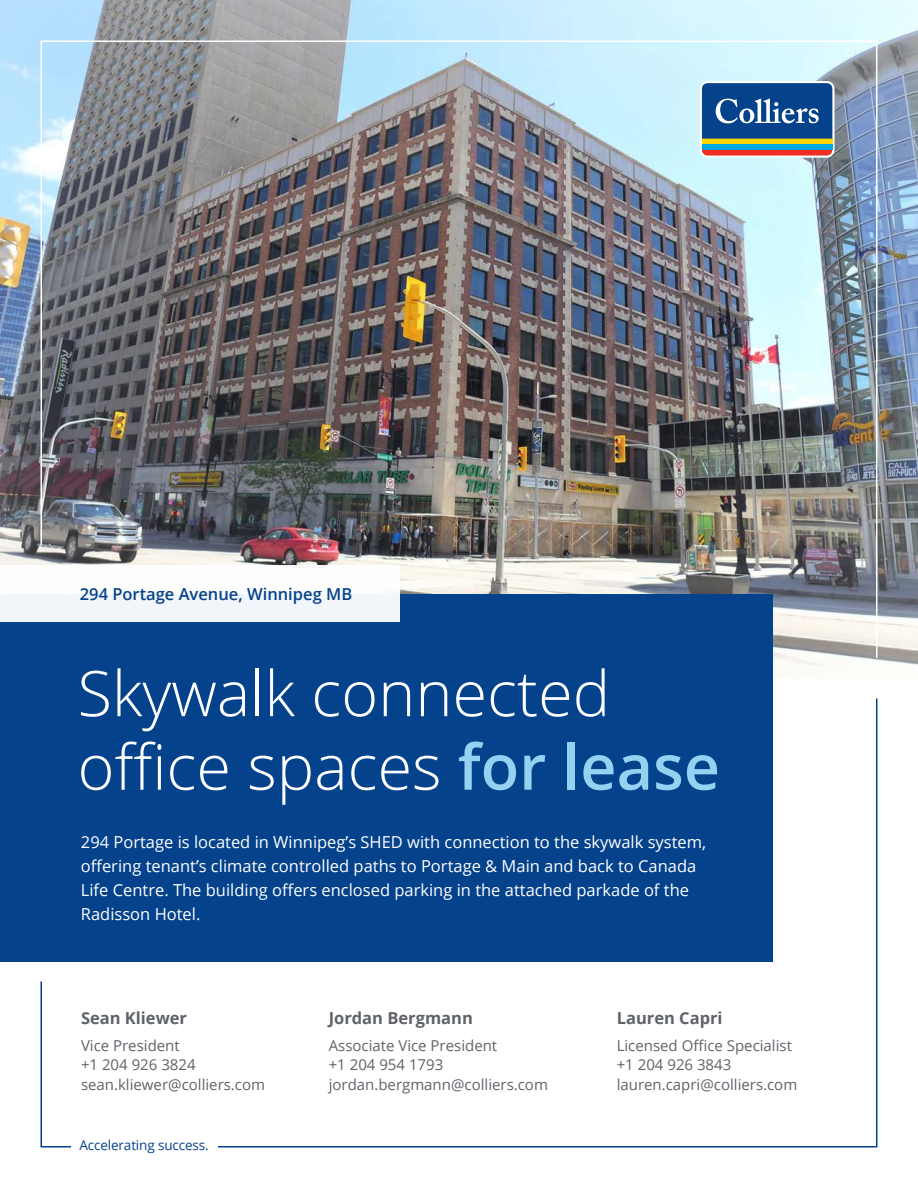
<style>
.page{position:relative;width:918px;height:1188px;background:#fff}
.page>*{position:absolute;margin:0;border:0;box-sizing:border-box;transform-origin:0 0}
.t1{font:300 63px/73.5px "Open Sans";color:#fff}
.Body_Text_-_White_CM{font:16.5px/24px "Open Sans";color:#fff}
.Body_Text_-_Dark_Gre{font:700 16.5px "Open Sans";color:#5f6369}
.t2{font:600 16.5px "Open Sans";color:#05428c}
.Body_Text_-_Dark_Gre-2{font:15px "Open Sans";color:#5f6369}
.t3{font:13.5px "Open Sans";letter-spacing:-.01em;color:#05428c}
.s1{font-weight:600;color:#95d2f2}
</style>
<div class="page">
<img style="left:0;top:0;width:918px;height:678px">
<svg style="left:40px;top:697px;width:838px;height:451px"></svg>
<img style="left:40px;top:40px;width:838px;height:619px">
<div style="left:71px;top:1140px;width:146px;height:10px;background:#fff"></div>
<div style="left:0;top:594px;width:772px;height:367px;background:#05428c"></div>
<div style="left:0;top:566px;width:400px;height:56px;background:#f5f5f9"></div>
<svg style="left:700px;top:81px;width:135px;height:77px"></svg>
<div style="left:702px;top:144px;width:130px;height:6px;background:#00a8e4"></div>
<div style="left:702px;top:139px;width:130px;height:5px;background:#fed503"></div>
<svg style="left:702px;top:150px;width:130px;height:6px"></svg>
<svg style="left:702px;top:83px;width:130px;height:56px;background:#225797"></svg>
<p class="t2" style="left:80px;top:583px;width:274px">294 Portage Avenue, Winnipeg MB</p>
<p class="t1" style="left:78px;top:655px;width:644px">Skywalk connected office spaces <span class="s1">for lease</span></p>
<p class="Body_Text_-_White_CM" style="left:81px;top:830px;width:627px">294 Portage is located in Winnipeg’s SHED with connection to the skywalk system, offering tenant’s climate controlled paths to Portage &amp; Main and back to Canada Life Centre. The building offers enclosed parking in the attached parkade of the Radisson Hotel.</p>
<p class="Body_Text_-_Dark_Gre" style="left:81px;top:1007px;width:108px">Sean Kliewer</p>
<p class="Body_Text_-_Dark_Gre-2" style="left:81px;top:1035px;width:100px">Vice President</p>
<p class="Body_Text_-_Dark_Gre-2" style="left:81px;top:1054px;width:116px">+1 204 926 3824</p>
<p class="Body_Text_-_Dark_Gre-2" style="left:81px;top:1074px;width:186px">sean.kliewer@colliers.com</p>
<p class="t3" style="left:79px;top:1136px;width:131px">Accelerating success.</p>
<p class="Body_Text_-_Dark_Gre" style="left:329px;top:1007px;width:146px">Jordan Bergmann</p>
<p class="Body_Text_-_Dark_Gre-2" style="left:329px;top:1035px;width:170px">Associate Vice President</p>
<p class="Body_Text_-_Dark_Gre-2" style="left:329px;top:1054px;width:116px">+1 204 954 1793</p>
<p class="Body_Text_-_Dark_Gre-2" style="left:329px;top:1074px;width:221px">jordan.bergmann@colliers.com</p>
<p class="Body_Text_-_Dark_Gre" style="left:617px;top:1007px;width:107px">Lauren Capri</p>
<p class="Body_Text_-_Dark_Gre-2" style="left:617px;top:1035px;width:177px">Licensed Office Specialist</p>
<p class="Body_Text_-_Dark_Gre-2" style="left:617px;top:1054px;width:116px">+1 204 926 3843</p>
<p class="Body_Text_-_Dark_Gre-2" style="left:617px;top:1074px;width:182px">lauren.capri@colliers.com</p>
</div>
